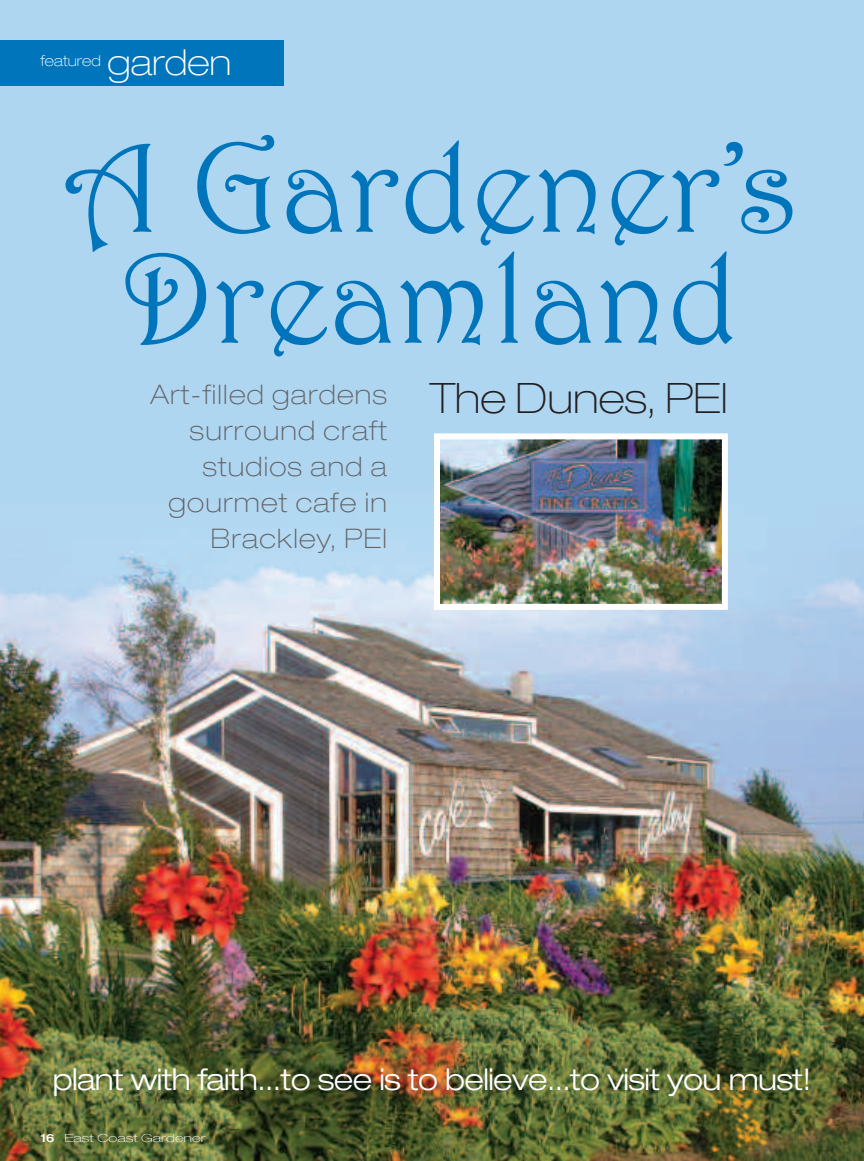
<style>
.page{position:relative;width:864px;height:1161px;background:#fff}
.page>*{position:absolute;margin:0;border:0;box-sizing:border-box;transform-origin:0 0}
.t1{font:129px/111px "Harrington";color:#0075bc;text-align:center}
.t2{font:100 expanded 42px "Helvetica Neue LT Std";color:#231f20}
.t3{font:100 expanded 36px "Helvetica Neue LT Std";color:#fff}
.t4{font:300 expanded 30px "Helvetica Neue LT Std";letter-spacing:-.02em;color:#fff}
.t5{font:100 expanded 27px/36px "Helvetica Neue LT Std";letter-spacing:.045em;color:#636366;text-align:right}
.t6{font:100 expanded 15px "Helvetica Neue LT Std";color:#fff}
.t7{font:100 expanded 11.25px "Helvetica Neue LT Std";color:#fff;scale:1.25 1}
.s1{font-weight:500}
</style>
<div class="page">
<img style="left:0;top:0;width:864px;height:1161px">
<div style="left:0;top:40px;width:284px;height:46px;background:#0075bc"></div>
<img style="left:441px;top:440px;width:280px;height:163px">
<div style="left:434px;top:433px;width:294px;height:177px;border:6px solid #fff"></div>
<p class="t6" style="left:41px;top:55px;width:62px">featured</p>
<h3 class="t3" style="left:107px;top:49px;width:126px">garden</h3>
<h1 class="t1" style="left:63px;top:132px;width:737px">A Gardener’s<br>Dreamland</h1>
<h2 class="t2" style="left:430px;top:383px;width:299px">The Dunes, PEI</h2>
<p class="t5" style="left:150px;top:379px;width:238px">Art-filled gardens surround craft studios and a gourmet cafe in<br>Brackley, PEI</p>
<p class="t4" style="left:53px;top:1068px;width:760px">plant with faith...to see is to believe...to visit you must!</p>
<p class="t7" style="left:40px;top:1134px;width:134px"><span class="s1">16</span> East Coast Gardener</p>
</div>
